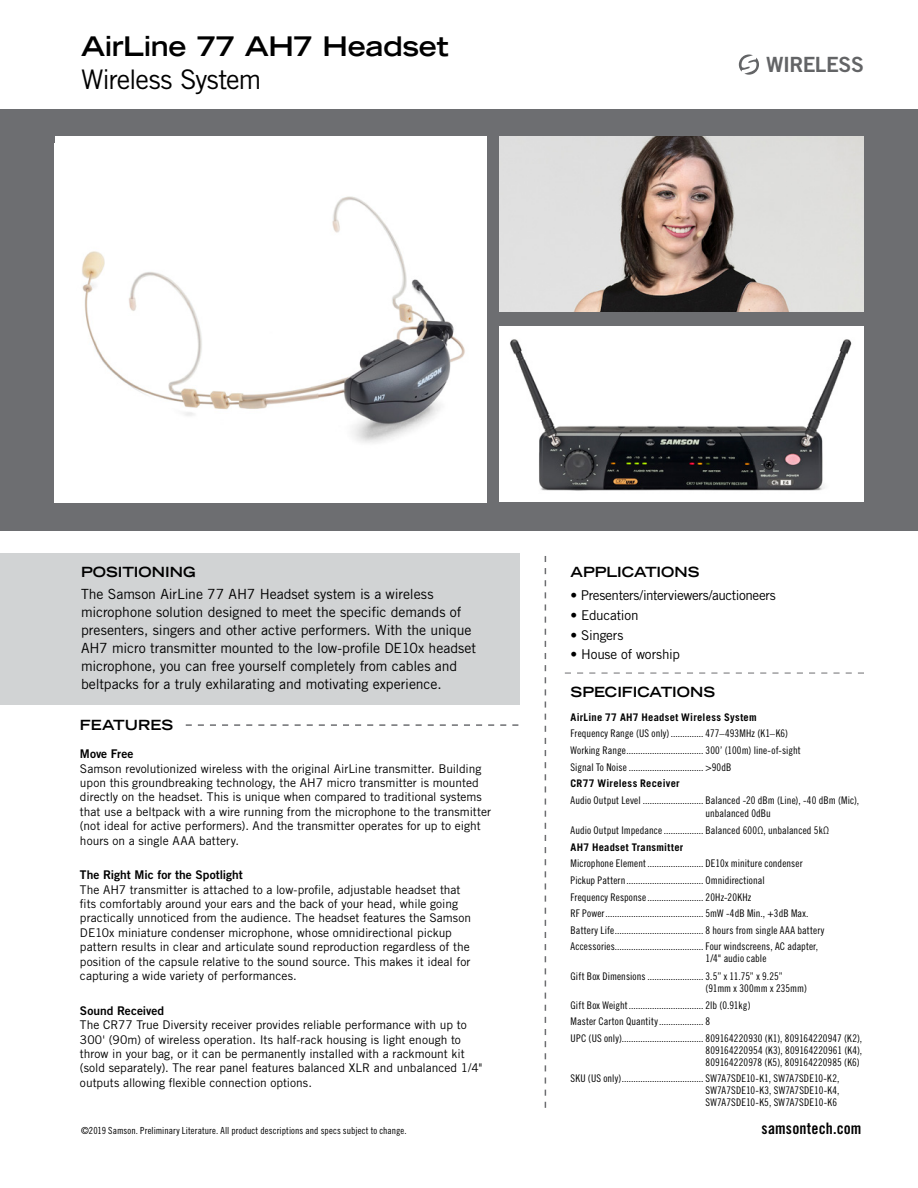
<style>
.page{position:relative;width:918px;height:1188px;background:#fff}
.page>*{position:absolute;margin:0;border:0;box-sizing:border-box;transform-origin:0 0}
.t1{font:700 expanded 27px/32.4px "Trade Gothic LT Std";letter-spacing:-.01em;color:#000}
.t2{font:21px "Trade Gothic LT Std Bd 2";letter-spacing:-.03em;color:#636466}
.t3{font:15.9px "Trade Gothic LT Std Bd Cn 20";letter-spacing:.005em;color:#000}
.t4{font:13.95px/18px "Trade Gothic LT Std";letter-spacing:-.005em;color:#000}
.t5{font:700 expanded 13.95px "Trade Gothic LT Std";color:#000}
.t6{font:13.5px "Trade Gothic LT Std";letter-spacing:-.02em;color:#000}
.t7{font:12px/14.4px "Trade Gothic LT Std";color:#000}
.t8{font:12px "Trade Gothic LT Std Bd 2";color:#000}
.t9{font:10.5px/12px "Trade Gothic LT Std Cn 18";letter-spacing:.01em;color:#000}
.t10{font:700 10.5px "Trade Gothic LT Std";letter-spacing:.025em;color:#000}
.t11{font:9.75px "Trade Gothic LT Std Cn 18";letter-spacing:.01em;color:#000}
.s1{font-weight:400;font-stretch:normal}
</style>
<div class="page">
<div style="left:0;top:109px;width:918px;height:421px;background:#6d6e71"></div>
<div style="left:0;top:553px;width:519px;height:151px;background:#d1d3d4"></div>
<img style="left:55px;top:143px;width:432px;height:359px">
<img style="left:500px;top:327px;width:364px;height:175px">
<img style="left:500px;top:137px;width:364px;height:175px">
<svg style="left:545px;top:556px;width:1px;height:552px"></svg>
<svg style="left:186px;top:724px;width:332px;height:2px"></svg>
<svg style="left:565px;top:673px;width:299px;height:1px"></svg>
<svg style="left:739px;top:54px;width:20px;height:21px"></svg>
<p class="t1" style="left:81px;top:30px;width:369px">AirLine 77 AH7 Headset<br><span class="s1">Wireless System</span></p>
<p class="t2" style="left:766px;top:52px;width:99px">WIRELESS</p>
<p class="t5" style="left:81px;top:563px;width:116px">POSITIONING</p>
<p class="t4" style="left:81px;top:584px;width:397px">The Samson AirLine 77 AH7 Headset system is a wireless microphone solution designed to meet the specific demands of presenters, singers and other active performers. With the unique AH7 micro transmitter mounted to the low-profile DE10x headset microphone, you can free yourself completely from cables and beltpacks for a truly exhilarating and motivating experience.</p>
<p class="t5" style="left:80px;top:716px;width:95px">FEATURES</p>
<p class="t8" style="left:80px;top:746px;width:55px">Move Free</p>
<p class="t7" style="left:80px;top:761px;width:413px">Samson revolutionized wireless with the original AirLine transmitter. Building upon this groundbreaking technology, the AH7 micro transmitter is mounted directly on the headset. This is unique when compared to traditional systems that use a beltpack with a wire running from the microphone to the transmitter (not ideal for active performers). And the transmitter operates for up to eight hours on a single AAA battery.</p>
<p class="t8" style="left:80px;top:868px;width:164px">The Right Mic for the Spotlight</p>
<p class="t7" style="left:80px;top:882px;width:393px">The AH7 transmitter is attached to a low-profile, adjustable headset that fits comfortably around your ears and the back of your head, while going practically unnoticed from the audience. The headset features the Samson DE10x miniature condenser microphone, whose omnidirectional pickup pattern results in clear and articulate sound reproduction regardless of the position of the capsule relative to the sound source. This makes it ideal for capturing a wide variety of performances.</p>
<p class="t8" style="left:80px;top:1003px;width:86px">Sound Received</p>
<p class="t7" style="left:80px;top:1017px;width:404px">The CR77 True Diversity receiver provides reliable performance with up to 300' (90m) of wireless operation. Its half-rack housing is light enough to throw in your bag, or it can be permanently installed with a rackmount kit (sold separately). The rear panel features balanced XLR and unbalanced 1/4" outputs allowing flexible connection options.</p>
<p class="t5" style="left:571px;top:563px;width:131px">APPLICATIONS</p>
<p class="t6" style="left:571px;top:587px;width:207px">• Presenters/interviewers/auctioneers</p>
<p class="t6" style="left:571px;top:607px;width:70px">• Education</p>
<p class="t6" style="left:571px;top:627px;width:54px">• Singers</p>
<p class="t6" style="left:571px;top:646px;width:111px">• House of worship</p>
<p class="t5" style="left:571px;top:683px;width:146px">SPECIFICATIONS</p>
<p class="t10" style="left:571px;top:711px;width:188px">AirLine 77 AH7 Headset Wireless System</p>
<p class="t9" style="left:571px;top:728px;width:219px">Frequency Range (US only).............. 477–493MHz (K1–K6)</p>
<p class="t9" style="left:571px;top:744px;width:232px">Working Range................................. 300’ (100m) line-of-sight</p>
<p class="t9" style="left:571px;top:761px;width:162px">Signal To Noise ................................ &gt;90dB</p>
<p class="t10" style="left:571px;top:777px;width:111px">CR77 Wireless Receiver</p>
<p class="t9" style="left:706px;top:794px;width:155px;line-height:12.6px;text-indent:-135px">Audio Output Level .......................... Balanced -20 dBm (Line), -40 dBm (Mic), unbalanced 0dBu</p>
<p class="t9" style="left:571px;top:824px;width:260px">Audio Output Impedance................. Balanced 600Ω, unbalanced 5kΩ</p>
<p class="t10" style="left:571px;top:841px;width:114px">AH7 Headset Transmitter</p>
<p class="t9" style="left:571px;top:858px;width:234px">Microphone Element........................ DE10x miniture condenser</p>
<p class="t9" style="left:571px;top:874px;width:196px">Pickup Pattern................................. Omnidirectional</p>
<p class="t9" style="left:571px;top:891px;width:182px">Frequency Response........................ 20Hz-20KHz</p>
<p class="t9" style="left:571px;top:907px;width:240px">RF Power.......................................... 5mW -4dB Min., +3dB Max.</p>
<p class="t9" style="left:571px;top:924px;width:255px">Battery Life...................................... 8 hours from single AAA battery</p>
<p class="t9" style="left:706px;top:940px;width:114px;text-indent:-135px">Accessories...................................... Four windscreens, AC adapter,<br>1/4" audio cable</p>
<p class="t9" style="left:706px;top:969px;width:103px;line-height:12.6px;text-indent:-135px">Gift Box Dimensions ........................ 3.5” x 11.75” x 9.25” (91mm x 300mm x 235mm)</p>
<p class="t9" style="left:571px;top:999px;width:182px">Gift Box Weight................................ 2lb (0.91kg)</p>
<p class="t9" style="left:571px;top:1015px;width:141px">Master Carton Quantity................... 8</p>
<p class="t9" style="left:706px;top:1032px;width:158px;text-align:justify;text-indent:-135px">UPC (US only)................................... 809164220930 (K1), 809164220947 (K2), 809164220954 (K3), 809164220961 (K4), 809164220978 (K5), 809164220985 (K6)</p>
<p class="t9" style="left:706px;top:1073px;width:136px;text-align:justify;text-indent:-135px">SKU (US only)................................... SW7A7SDE10-K1, SW7A7SDE10-K2, SW7A7SDE10-K3, SW7A7SDE10-K4, SW7A7SDE10-K5, SW7A7SDE10-K6</p>
<p class="t11" style="left:81px;top:1125px;width:327px">©2019 Samson. Preliminary Literature. All product descriptions and specs subject to change.</p>
<h3 class="t3" style="left:762px;top:1119px;width:101px">samsontech.com</h3>
</div>
